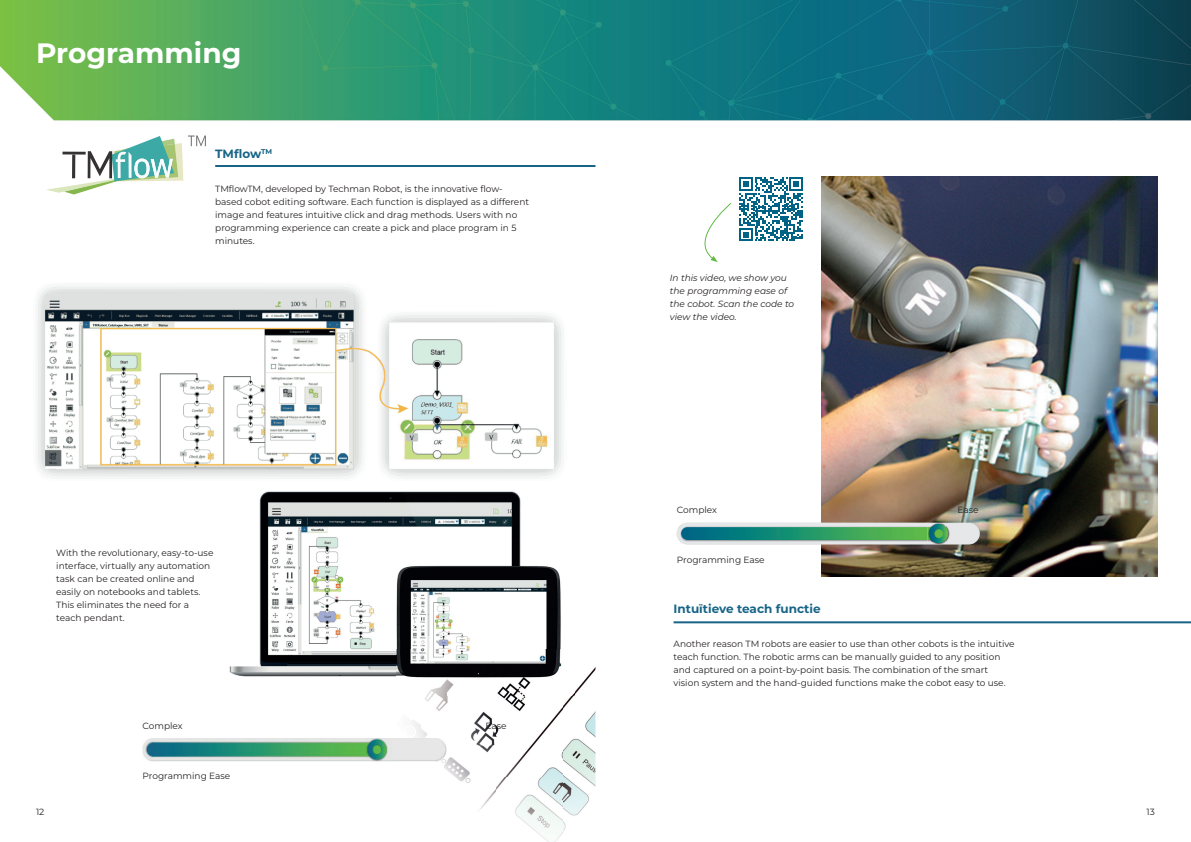
<style>
.page{position:relative;width:1191px;height:842px;background:#fff}
.page>*{position:absolute;margin:0;border:0;box-sizing:border-box;transform-origin:0 0}
.t1{font:700 28px "Montserrat";color:#fff}
.t2{font:700 12px "Montserrat";color:#176486}
.t3{font:9px/13px "Montserrat";color:#231f20}
.t4{font:italic 9px/13px "Montserrat";color:#231f20}
</style>
<div class="page">
<img style="left:0;top:0;width:1191px;height:120px">
<img style="left:562px;top:667px;width:33px;height:167px">
<img style="left:412px;top:696px;width:150px;height:146px">
<img style="left:143px;top:738px;width:304px;height:23px">
<svg style="left:46px;top:135px;width:160px;height:59px"></svg>
<img style="left:37px;top:286px;width:525px;height:193px">
<hr style="left:215px;top:165px;width:380px;height:2px;background:#176486">
<img style="left:259px;top:491px;width:302px;height:98px">
<img style="left:229px;top:589px;width:167px;height:88px">
<img style="left:396px;top:589px;width:165px;height:71px">
<img style="left:396px;top:660px;width:1px;height:16px">
<img style="left:397px;top:649px;width:177px;height:47px">
<img style="left:822px;top:177px;width:336px;height:399px">
<div style="left:676px;top:523px;width:303px;height:21px;background:#e5e6e8"></div>
<img style="left:679px;top:525px;width:248px;height:17px">
<img style="left:681px;top:527px;width:246px;height:13px">
<img style="left:927px;top:523px;width:23px;height:21px">
<svg style="left:929px;top:524px;width:19px;height:19px"></svg>
<hr style="left:673px;top:621px;width:518px;height:2px;background:#176486">
<svg style="left:739px;top:177px;width:64px;height:64px"></svg>
<svg style="left:704px;top:203px;width:28px;height:59px"></svg>
<h1 class="t1" style="left:36px;top:33px;width:207px">Programming</h1>
<h2 class="t2" style="left:215px;top:145px;width:58px">TMflow<sup>TM</sup></h2>
<p class="t3" style="left:215px;top:182px;width:315px">TMflowTM, developed by Techman Robot, is the innovative flow&shy;based cobot editing software. Each function is displayed as a different image and features intuitive click and drag methods. Users with no programming experience can create a pick and place program in 5 minutes.</p>
<p class="t3" style="left:56px;top:545px;width:159px">With the revolutionary, easy-to-use interface, virtually any automation task can be created online and easily on notebooks and tablets.<br>This eliminates the need for a teach pendant.</p>
<p class="t3" style="left:143px;top:719px;width:42px">Complex</p>
<p class="t3" style="left:143px;top:769px;width:89px">Programming Ease</p>
<p class="t3" style="left:485px;top:719px;width:23px">Ease</p>
<p class="t4" style="left:670px;top:271px;width:126px">In this video, we show you the programming ease of the cobot. Scan the code to view the video.</p>
<p class="t3" style="left:677px;top:503px;width:42px">Complex</p>
<p class="t3" style="left:957px;top:503px;width:23px">Ease</p>
<p class="t3" style="left:677px;top:553px;width:89px">Programming Ease</p>
<h2 class="t2" style="left:673px;top:600px;width:149px">Intuïtieve teach functie</h2>
<p class="t3" style="left:673px;top:637px;width:342px">Another reason TM robots are easier to use than other cobots is the intuitive teach function. The robotic arms can be manually guided to any position and captured on a point-by-point basis. The combination of the smart vision system and the hand-guided functions make the cobot easy to use.</p>
<p class="t3" style="left:36px;top:805px;width:10px">12</p>
<p class="t3" style="left:1146px;top:805px;width:10px">13</p>
</div>
